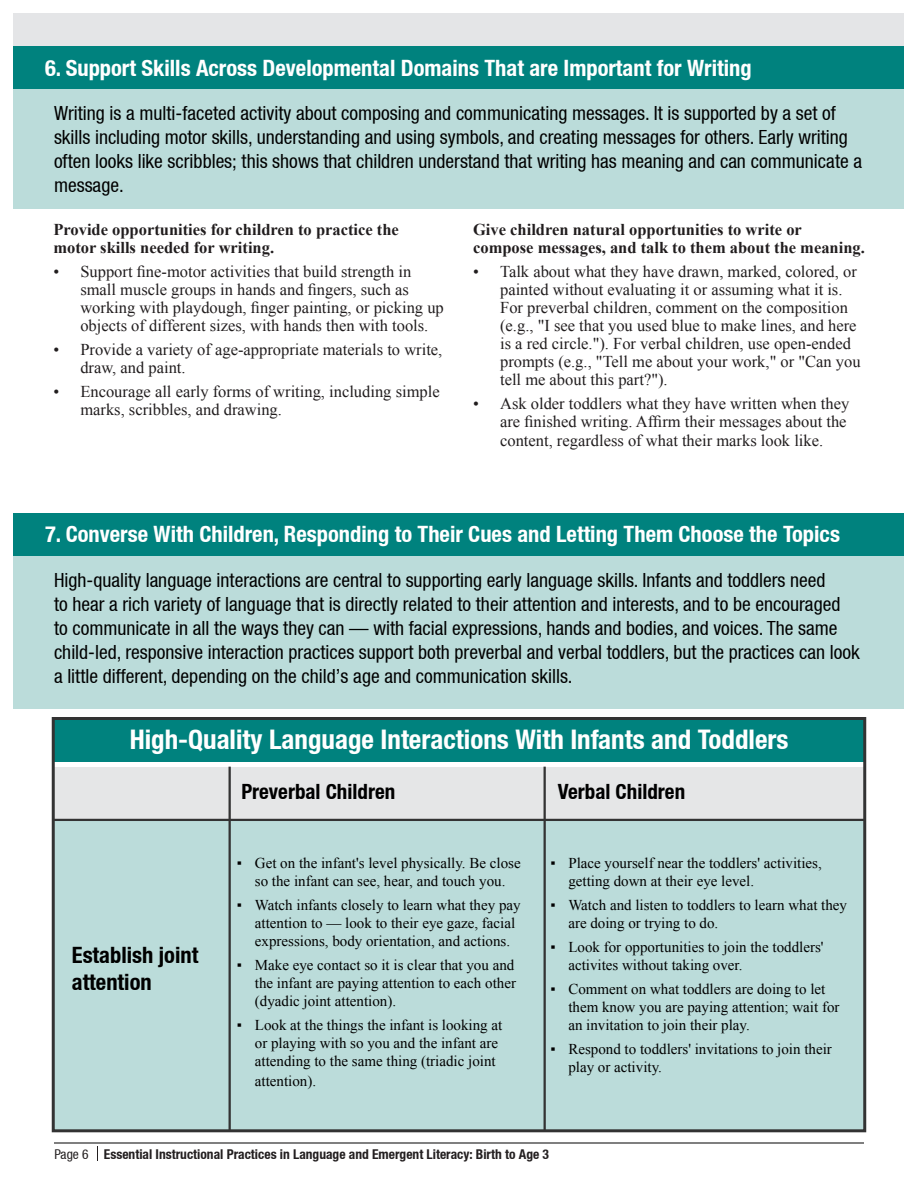
<style>
.page{position:relative;width:918px;height:1188px;background:#fff}
.page>*{position:absolute;margin:0;border:0;box-sizing:border-box;transform-origin:0 0}
.t1{font:700 condensed 27px "Helvetica 77 Bold Condensed Helvetica 77";color:#fff}
.t2{font:700 condensed 22.5px "Helvetica 77 Bold Condensed Helvetica 77";color:#fff}
.t3{font:700 condensed 22.5px "Helvetica 77 Bold Condensed Helvetica 77";color:#000}
.Normal1{font:700 condensed 21px "Helvetica 77 Bold Condensed Helvetica 77";color:#000}
.Normal1-2{font:19.5px/24px "Helvetica 57 Condensed Helvetica 57 Condensed";color:#000}
.t4{font:16.5px/18px "Times New Roman";color:#211d1e}
.t5{font:700 16.5px/18px "Times New Roman";color:#211d1e}
.t6{font:15px/18px "Times New Roman";color:#000}
.t7{font:700 condensed 13.5px "Helvetica 77 Bold Condensed Helvetica 77";color:#231f20}
.s1{font-family:"Helvetica 57 Condensed Helvetica 57 Condensed";font-weight:400;font-stretch:normal}
</style>
<div class="page">
<hr style="left:54px;top:1143px;width:810px;height:1px;background:#000">
<svg style="left:97px;top:1146px;width:1px;height:15px"></svg>
<div style="left:14px;top:14px;width:890px;height:33px;background:#e4e5e7"></div>
<div style="left:14px;top:46px;width:890px;height:44px;background:#00827e"></div>
<div style="left:14px;top:90px;width:890px;height:119px;background:#bbdcda"></div>
<div style="left:14px;top:513px;width:890px;height:44px;background:#00827e"></div>
<div style="left:14px;top:556px;width:890px;height:153px;background:#bbdcda"></div>
<div style="left:54px;top:767px;width:810px;height:55px;background:#e5e6e7"></div>
<div style="left:54px;top:822px;width:811px;height:309px;background:#bbdcda"></div>
<div style="left:54px;top:718px;width:810px;height:44px;background:#00827e"></div>
<div style="left:229px;top:767px;width:2px;height:364px;border:2px solid #333"></div>
<div style="left:53px;top:819px;width:812px;height:2px;border:2px solid #333"></div>
<div style="left:544px;top:767px;width:2px;height:364px;border:2px solid #333"></div>
<div style="left:52px;top:717px;width:814px;height:415px;border:3px solid #333"></div>
<p class="t2" style="left:45px;top:54px;width:708px">6. Support Skills Across Developmental Domains That are Important for Writing</p>
<p class="Normal1-2" style="left:54px;top:101px;width:810px">Writing is a multi-faceted activity about composing and communicating messages. It is supported by a set of skills including motor skills, understanding and using symbols, and creating messages for others. Early writing often looks like scribbles; this shows that children understand that writing has meaning and can communicate a message.</p>
<p class="t5" style="left:53px;top:220px;width:347px">Provide opportunities for children to practice the motor skills needed for writing.</p>
<p class="t4" style="left:80px;top:262px;width:365px;text-indent:-27px">• Support fine-motor activities that build strength in small muscle groups in hands and fingers, such as working with playdough, finger painting, or picking up objects of different sizes, with hands then with tools.</p>
<p class="t4" style="left:80px;top:340px;width:363px;text-indent:-27px">• Provide a variety of age-appropriate materials to write, draw, and paint.</p>
<p class="t4" style="left:80px;top:382px;width:361px;text-indent:-27px">• Encourage all early forms of writing, including simple marks, scribbles, and drawing.</p>
<p class="t5" style="left:473px;top:220px;width:393px">Give children natural opportunities to write or compose messages, and talk to them about the meaning.</p>
<p class="t4" style="left:500px;top:262px;width:362px;text-indent:-27px">• Talk about what they have drawn, marked, colored, or painted without evaluating it or assuming what it is.<br>For preverbal children, comment on the composition (e.g., "I see that you used blue to make lines, and here is a red circle."). For verbal children, use open-ended prompts (e.g., "Tell me about your work," or "Can you tell me about this part?").</p>
<p class="t4" style="left:473px;top:394px;width:378px;text-align:right">• Ask older toddlers what they have written when they are finished writing. Affirm their messages about the</p>
<p class="t4" style="left:500px;top:431px;width:325px">content, regardless of what their marks look like.</p>
<p class="t2" style="left:45px;top:521px;width:797px">7. Converse With Children, Responding to Their Cues and Letting Them Choose the Topics</p>
<p class="Normal1-2" style="left:54px;top:568px;width:807px">High-quality language interactions are central to supporting early language skills. Infants and toddlers need<br>to hear a rich variety of language that is directly related to their attention and interests, and to be encouraged<br>to communicate in all the ways they can — with facial expressions, hands and bodies, and voices. The same child-led, responsive interaction practices support both preverbal and verbal toddlers, but the practices can look a little different, depending on the child’s age and communication skills.</p>
<p class="t1" style="left:130px;top:723px;width:660px">High-Quality Language Interactions With Infants and Toddlers</p>
<p class="t3" style="left:72px;top:942px;width:128px">Establish joint</p>
<p class="t3" style="left:72px;top:969px;width:81px">attention</p>
<p class="Normal1" style="left:241px;top:779px;width:155px">Preverbal Children</p>
<p class="Normal1" style="left:558px;top:779px;width:129px">Verbal Children</p>
<p class="t6" style="left:237px;top:854px;width:285px;text-align:center">▪ Get on the infant's level physically. Be close so the infant can see, hear, and touch you.</p>
<p class="t6" style="left:255px;top:896px;width:267px;text-indent:-18px">▪ Watch infants closely to learn what they pay attention to — look to their eye gaze, facial expressions, body orientation, and actions.</p>
<p class="t6" style="left:255px;top:956px;width:263px;text-align:justify;text-indent:-18px">▪ Make eye contact so it is clear that you and the infant are paying attention to each other (dyadic joint attention).</p>
<p class="t6" style="left:255px;top:1016px;width:249px;text-indent:-18px">▪ Look at the things the infant is looking at or playing with so you and the infant are attending to the same thing (triadic joint</p>
<p class="t6" style="left:255px;top:1071px;width:63px">attention).</p>
<p class="t6" style="left:568px;top:854px;width:255px;text-indent:-18px">▪ Place yourself near the toddlers' activities, getting down at their eye level.</p>
<p class="t6" style="left:568px;top:896px;width:280px;text-indent:-18px">▪ Watch and listen to toddlers to learn what they are doing or trying to do.</p>
<p class="t6" style="left:568px;top:938px;width:257px;text-indent:-18px">▪ Look for opportunities to join the toddlers' activites without taking over.</p>
<p class="t6" style="left:568px;top:980px;width:273px;text-indent:-18px">▪ Comment on what toddlers are doing to let them know you are paying attention; wait for an invitation to join their play.</p>
<p class="t6" style="left:568px;top:1040px;width:265px;text-indent:-18px">▪ Respond to toddlers' invitations to join their play or activity.</p>
<p class="t7" style="left:54px;top:1146px;width:496px"><span class="s1">Page 6</span> Essential Instructional Practices in Language and Emergent Literacy: Birth to Age 3</p>
</div>
